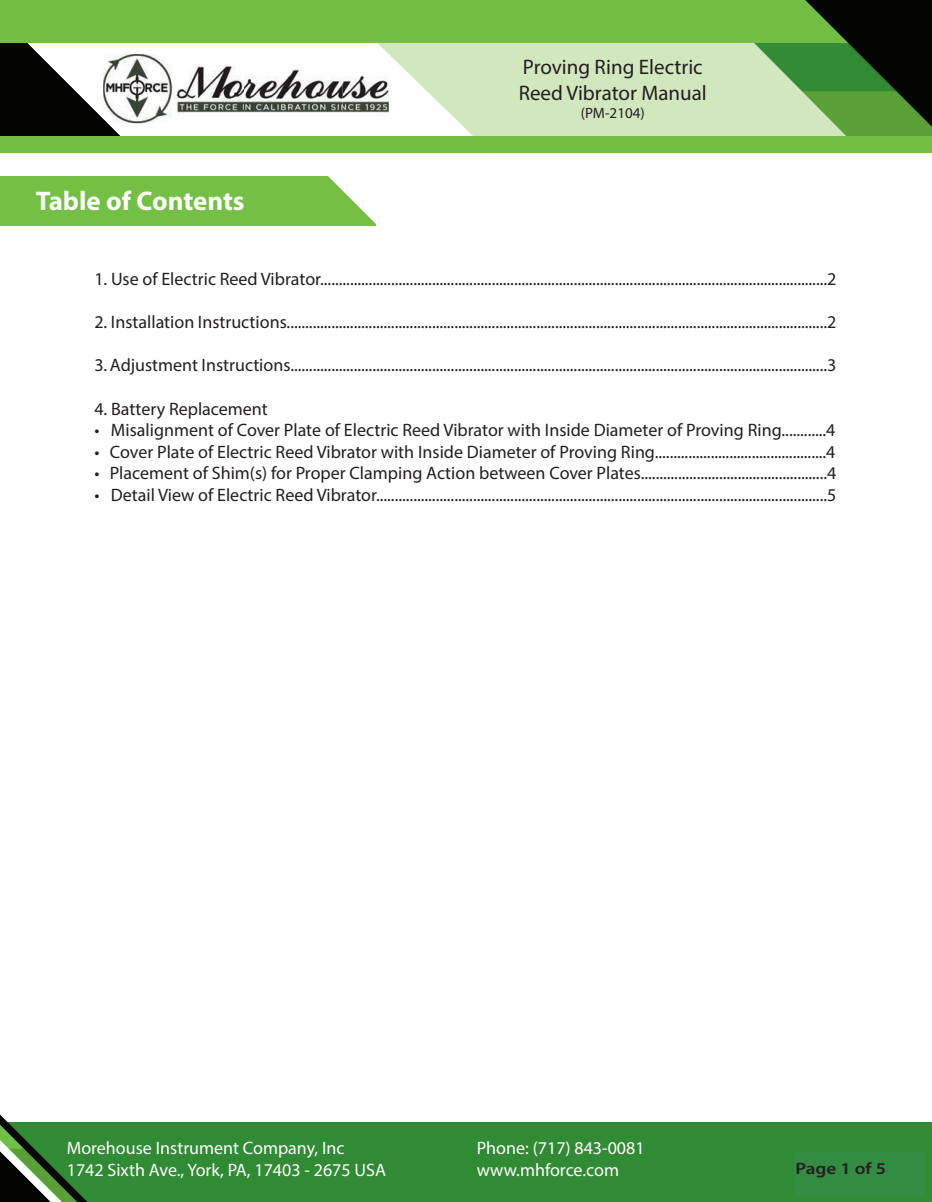
<style>
.page{position:relative;width:932px;height:1202px;background:#fff}
.page>*{position:absolute;margin:0;border:0;box-sizing:border-box;transform-origin:0 0}
.t1{font:700 27px "Myriad Pro";color:#fff}
.t2{font:21px "Myriad Pro";color:#231f20}
.t3{font:18px "Myriad Pro";color:#231f20}
.t4{font:18px "Myriad Pro";color:#fff}
.t5{font:600 16.5px "Myriad Pro";color:#231f20;scale:1.16 1}
.t6{font:15px "Myriad Pro";color:#231f20}
</style>
<div class="page">
<img style="left:244px;top:152px;width:251px;height:2px">
<div style="left:0;top:1122px;width:932px;height:80px;background:#318b34"></div>
<svg style="left:0;top:1114px;width:87px;height:88px"></svg>
<img style="left:136px;top:42px;width:105px;height:1px">
<img style="left:136px;top:136px;width:105px;height:1px">
<img style="left:241px;top:42px;width:241px;height:95px">
<img style="left:482px;top:42px;width:450px;height:95px">
<img style="left:343px;top:42px;width:127px;height:95px">
<div style="left:0;top:0;width:805px;height:42px;background:#73bf44"></div>
<img style="left:136px;top:54px;width:207px;height:70px">
<svg style="left:0;top:16px;width:136px;height:121px"></svg>
<img style="left:343px;top:54px;width:46px;height:70px">
<svg style="left:805px;top:0;width:127px;height:127px;background:#2c5321"></svg>
<div style="left:0;top:137px;width:932px;height:15px;background:#73bf44"></div>
<div style="left:795px;top:1152px;width:130px;height:42px;background:#328c41"></div>
<div style="left:1px;top:176px;width:375px;height:50px;background:#74c044"></div>
<svg style="left:328px;top:176px;width:48px;height:48px"></svg>
<p class="t1" style="left:36px;top:183px;width:210px">Table of Contents</p>
<p class="t2" style="left:523px;top:54px;width:181px">Proving Ring Electric</p>
<p class="t2" style="left:518px;top:80px;width:190px">Reed Vibrator Manual</p>
<p class="t6" style="left:581px;top:103px;width:65px">(PM-2104)</p>
<p class="t3" style="left:94px;top:268px;width:743px">1. Use of Electric Reed Vibrator........................................................................................................................................2</p>
<p class="t3" style="left:94px;top:311px;width:743px">2. Installation Instructions.................................................................................................................................................2</p>
<p class="t3" style="left:94px;top:354px;width:743px">3.Adjustment Instructions................................................................................................................................................3</p>
<p class="t3" style="left:94px;top:397px;width:175px">4. Battery Replacement</p>
<p class="t3" style="left:94px;top:419px;width:742px">• Misalignment of Cover Plate of Electric Reed Vibrator with Inside Diameter of Proving Ring............4</p>
<p class="t3" style="left:94px;top:440px;width:742px">• Cover Plate of Electric Reed Vibrator with Inside Diameter of Proving Ring..............................................4</p>
<p class="t3" style="left:94px;top:462px;width:743px">• Placement of Shim(s) for Proper Clamping Action between Cover Plates..................................................4</p>
<p class="t3" style="left:94px;top:484px;width:743px">• Detail View of Electric Reed Vibrator.........................................................................................................................5</p>
<p class="t4" style="left:67px;top:1137px;width:279px">Morehouse Instrument Company, Inc</p>
<p class="t4" style="left:67px;top:1158px;width:321px">1742 Sixth Ave., York, PA, 17403 - 2675 USA</p>
<p class="t4" style="left:477px;top:1137px;width:169px">Phone: (717) 843-0081</p>
<p class="t4" style="left:477px;top:1158px;width:144px">www.mhforce.com</p>
<p class="t5" style="left:795px;top:1158px;width:79px">Page 1 of 5</p>
</div>
